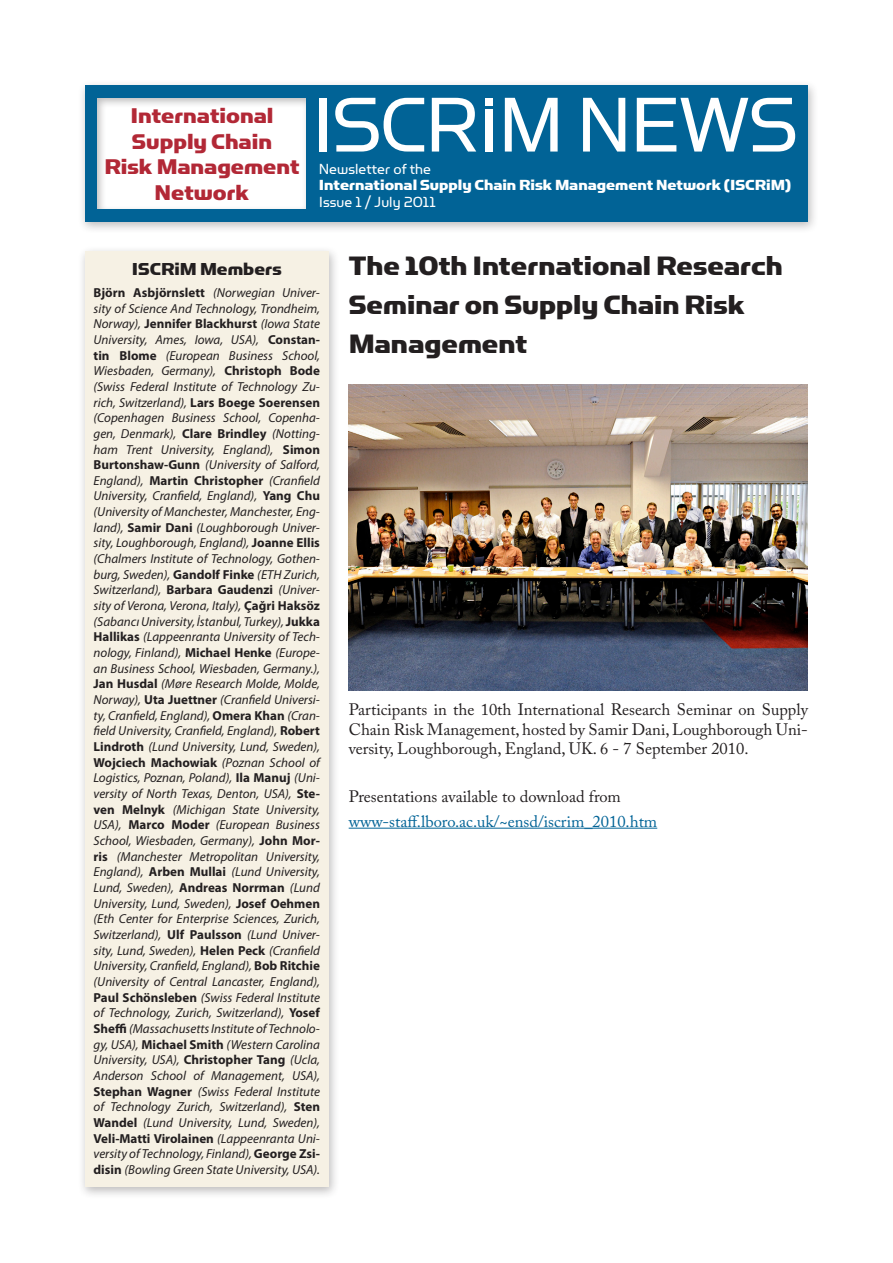
<style>
.page{position:relative;width:893px;height:1263px;background:#fff}
.page>*{position:absolute;margin:0;border:0;box-sizing:border-box;transform-origin:0 0}
.Article_header{font:30px/39px "Simian Display Chimpanzee";color:#231f20}
.No_style{font:24px "Simian Display Chimpanzee";color:#b22836}
.Box_header{font:19.5px "Simian Display Chimpanzee";color:#231f20}
.t1{font:16.5px/19.8px "Adobe Caslon Pro";color:#231f20;text-align:justify}
.No_style-2{font:16.5px "Simian Display Chimpanzee";color:#fff}
.t2{font:16.5px "Adobe Caslon Pro";color:#016396}
.No_style-3{font:16.5px "Simian Display Orangutan";color:#fff}
.Box_text{font:italic 13.05px/15.6px "Myriad Pro";color:#231f20;text-align:justify}
.s1{font-weight:700;font-style:normal}
</style>
<div class="page">
<div style="left:78px;top:80px;width:741px;height:154px;background:#231f20;opacity:.3"></div>
<div style="left:85px;top:85px;width:723px;height:136px;background:#016396"></div>
<div style="left:319px;top:98px;width:7px;height:54px;background:#fff"></div>
<svg style="left:335px;top:98px;width:89px;height:54px"></svg>
<svg style="left:432px;top:98px;width:44px;height:54px"></svg>
<div style="left:485px;top:98px;width:7px;height:7px;background:#fff"></div>
<div style="left:485px;top:109px;width:7px;height:43px;background:#fff"></div>
<svg style="left:505px;top:98px;width:53px;height:54px"></svg>
<svg style="left:583px;top:98px;width:42px;height:54px"></svg>
<svg style="left:637px;top:98px;width:158px;height:54px"></svg>
<div style="left:97px;top:97px;width:211px;height:113px;background:#231f20;opacity:.3"></div>
<div style="left:78px;top:246px;width:262px;height:953px;background:#231f20;opacity:.3"></div>
<div style="left:85px;top:251px;width:243px;height:936px;background:#f6f1e4"></div>
<hr style="left:349px;top:828px;width:308px;height:1px;background:#016396">
<img style="left:349px;top:385px;width:459px;height:305px">
<p class="No_style" style="left:130px;top:103px;width:145px">International</p>
<p class="No_style" style="left:132px;top:128px;width:142px">Supply Chain</p>
<p class="No_style" style="left:104px;top:154px;width:197px">Risk Management</p>
<p class="No_style" style="left:155px;top:179px;width:96px">Network</p>
<p class="No_style-3" style="left:319px;top:160px;width:114px">Newsletter of the</p>
<p class="No_style-2" style="left:319px;top:176px;width:474px">International Supply Chain Risk Management Network (ISCRiM)</p>
<p class="No_style-3" style="left:319px;top:193px;width:118px">Issue 1 / July 2011</p>
<p class="Box_header" style="left:132px;top:258px;width:151px">ISCRiM Members</p>
<p class="Box_text" style="left:94px;top:285px;width:228px"><span class="s1">Björn Asbjörnslett</span> (Norwegian Univer&shy;sity of Science And Technology, Trondheim, Norway), <span class="s1">Jennifer Blackhurst</span> (Iowa State University, Ames, Iowa, USA), <span class="s1">Constan&shy;tin Blome</span> (European Business School, Wiesbaden, Germany), <span class="s1">Christoph Bode </span>(Swiss Federal Institute of Technology Zu&shy;rich, Switzerland), <span class="s1">Lars Boege Soerensen </span>(Copenhagen Business School, Copenha&shy;gen, Denmark), <span class="s1">Clare Brindley</span> (Notting&shy;ham Trent University, England), <span class="s1">Simon Burtonshaw-Gunn</span> (University of Salford, England), <span class="s1">Martin Christopher</span> (Cranfield University, Cranfield, England), <span class="s1">Yang Chu </span>(University of Manchester, Manchester, Eng&shy;land), <span class="s1">Samir Dani</span> (Loughborough Univer&shy;sity, Loughborough, England), <span class="s1">Joanne Ellis </span>(Chalmers Institute of Technology, Gothen&shy;burg, Sweden), <span class="s1">Gandolf Finke</span> (ETH Zurich, Switzerland), <span class="s1">Barbara Gaudenzi</span> (Univer&shy;sity of Verona, Verona, Italy), <span class="s1">Çağri Haksöz </span>(Sabancı University, İstanbul, Turkey), <span class="s1">Jukka Hallikas</span> (Lappeenranta University of Tech&shy;nology, Finland), <span class="s1">Michael Henke</span> (Europe&shy;an Business School, Wiesbaden, Germany.), <span class="s1">Jan Husdal</span> (Møre Research Molde, Molde, Norway), <span class="s1">Uta Juettner</span> (Cranfield Universi&shy;ty, Cranfield, England), <span class="s1">Omera Khan</span> (Cran&shy;field University, Cranfield, England), <span class="s1">Robert Lindroth</span> (Lund University, Lund, Sweden), <span class="s1">Wojciech Machowiak</span> (Poznan School of Logistics, Poznan, Poland), <span class="s1">Ila Manuj</span> (Uni&shy;versity of North Texas, Denton, USA), <span class="s1">Ste&shy;ven Melnyk</span> (Michigan State University, USA), <span class="s1">Marco Moder</span> (European Business School, Wiesbaden, Germany), <span class="s1">John Mor&shy;ris</span> (Manchester Metropolitan University, England), <span class="s1">Arben Mullai</span> (Lund University, Lund, Sweden), <span class="s1">Andreas Norrman</span> (Lund University, Lund, Sweden), <span class="s1">Josef Oehmen </span>(Eth Center for Enterprise Sciences, Zurich, Switzerland), <span class="s1">Ulf Paulsson</span> (Lund Univer&shy;sity, Lund, Sweden), <span class="s1">Helen Peck</span> (Cranfield University, Cranfield, England), <span class="s1">Bob Ritchie </span>(University of Central Lancaster, England), <span class="s1">Paul Schönsleben</span> (Swiss Federal Institute of Technology, Zurich, Switzerland), <span class="s1">Yosef Sheffi</span> (Massachusetts Institute of Technolo&shy;gy, USA), <span class="s1">Michael Smith</span> (Western Carolina University, USA), <span class="s1">Christopher Tang</span> (Ucla, Anderson School of Management, USA), <span class="s1">Stephan Wagner</span> (Swiss Federal Institute of Technology Zurich, Switzerland), <span class="s1">Sten Wandel</span> (Lund University, Lund, Sweden), <span class="s1">Veli-Matti Virolainen</span> (Lappeenranta Uni&shy;versity of Technology, Finland), <span class="s1">George Zsi&shy;disin</span> (Bowling Green State University, USA).</p>
<p class="Article_header" style="left:349px;top:246px;width:436px">The 10th International Research<br>Seminar on Supply Chain Risk<br>Management</p>
<p class="t1" style="left:349px;top:699px;width:461px">Participants in the 10th International Research Seminar on Supply Chain Risk Management, hosted by Samir Dani, Loughborough Uni&shy;versity, Loughborough, England, UK. 6 - 7 September 2010.</p>
<p class="t1" style="left:349px;top:787px;width:274px">Presentations available to download from</p>
<p class="t2" style="left:349px;top:811px;width:310px">www-staff.lboro.ac.uk/~ensd/iscrim_2010.htm</p>
</div>
